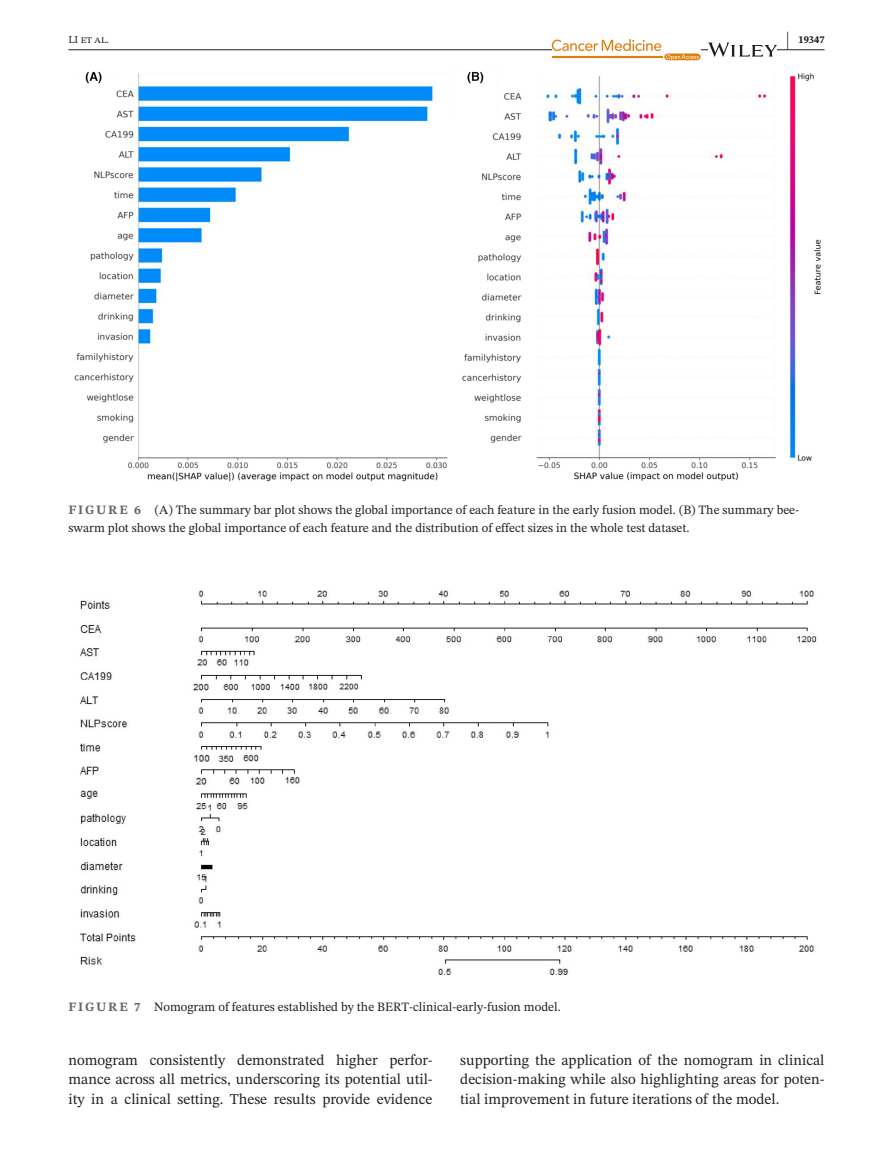
<style>
.page{position:relative;width:893px;height:1174px;background:#fff}
.page>*{position:absolute;margin:0;border:0;box-sizing:border-box;transform-origin:0 0}
.t1{font:700 21px "STIX Two Text";color:#231f20;scale:.42 1}
.t2{font:15px/19.5px "STIX Two Text";color:#231f20;text-align:justify}
.t3{font:12.75px/18px "STIX Two Text";color:#231f20}
.t4{font:10.5px "STIX Two Text";color:#231f20}
.t5{font:700 10.5px "STIX Two Text";color:#231f20}
.s1{font-weight:700;color:#636366}
</style>
<div class="page">
<hr style="left:68px;top:49px;width:756px;height:1px;background:#231f20">
<svg style="left:552px;top:39px;width:149px;height:21px"></svg>
<svg style="left:708px;top:43px;width:69px;height:14px"></svg>
<img style="left:74px;top:71px;width:747px;height:411px">
<img style="left:80px;top:590px;width:737px;height:385px">
<h1 class="t1" style="left:787px;top:24px;width:8px">|</h1>
<p class="t4" style="left:68px;top:32px;width:42px">LI et al.</p>
<p class="t5" style="left:798px;top:32px;width:27px">19347</p>
<p class="t3" style="left:68px;top:500px;width:732px"><span class="s1">FIGURE 6</span> (A) The summary bar plot shows the global importance of each feature in the early fusion model. (B) The summary bee&shy;swarm plot shows the global importance of each feature and the distribution of effect sizes in the whole test dataset.</p>
<p class="t3" style="left:68px;top:997px;width:494px"><span class="s1">FIGURE 7</span> Nomogram of features established by the BERT-clinical-early-fusion model.</p>
<p class="t2" style="left:68px;top:1050px;width:366px">nomogram consistently demonstrated higher perfor&shy;mance across all metrics, underscoring its potential util&shy;ity in a clinical setting. These results provide evidence</p>
<p class="t2" style="left:460px;top:1050px;width:366px">supporting the application of the nomogram in clinical decision-making while also highlighting areas for poten&shy;tial improvement in future iterations of the model.</p>
</div>
